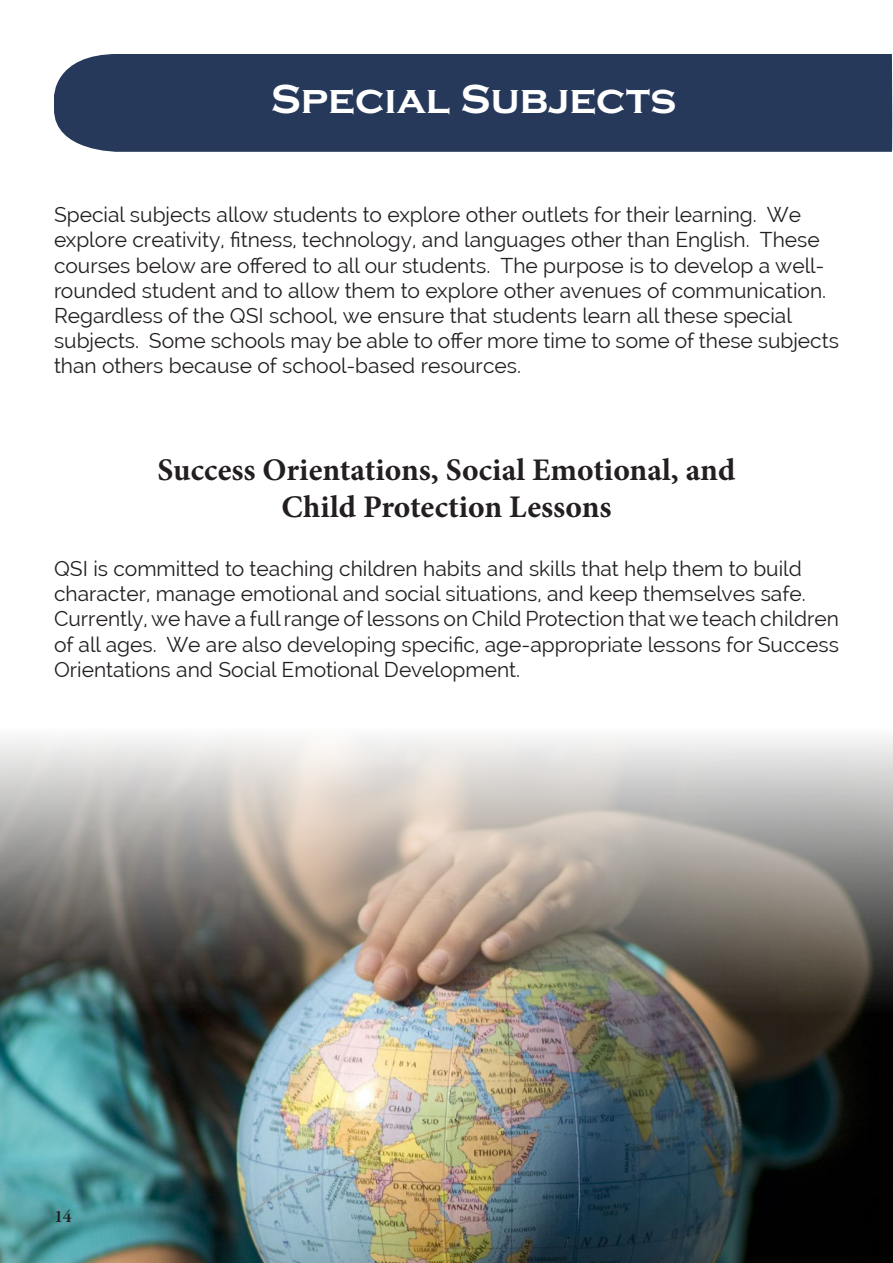
<style>
.page{position:relative;width:893px;height:1263px;background:#fff}
.page>*{position:absolute;margin:0;border:0;box-sizing:border-box;transform-origin:0 0}
.t1{font:700 42px "Copperplate";color:#fff}
.t2{font:700 31.5px "Minion Pro";color:#231f20}
.t3{font:21px/25.2px "Raleway";color:#231f20}
.t4{font:600 18px "Garamond Premr Pro";color:#231f20}
</style>
<div class="page">
<img style="left:0;top:738px;width:892px;height:525px">
<div style="left:54px;top:54px;width:839px;height:98px;background:#26395a"></div>
<p class="t1" style="left:271px;top:75px;width:407px">Special Subjects</p>
<p class="t3" style="left:54px;top:202px;width:786px">Special subjects allow students to explore other outlets for their learning. We explore creativity, fitness, technology, and languages other than English. These courses below are offered to all our students. The purpose is to develop a well&shy;rounded student and to allow them to explore other avenues of communication.<br>Regardless of the QSI school, we ensure that students learn all these special subjects. Some schools may be able to offer more time to some of these subjects than others because of school-based resources.</p>
<p class="t2" style="left:158px;top:447px;width:579px">Success Orientations, Social Emotional, and</p>
<p class="t2" style="left:281px;top:485px;width:332px">Child Protection Lessons</p>
<p class="t3" style="left:54px;top:556px;width:786px">QSI is committed to teaching children habits and skills that help them to build character, manage emotional and social situations, and keep themselves safe.<br>Currently, we have a full range of lessons on Child Protection that we teach children of all ages. We are also developing specific, age-appropriate lessons for Success Orientations and Social Emotional Development.</p>
<p class="t4" style="left:54px;top:1205px;width:19px">14</p>
</div>
